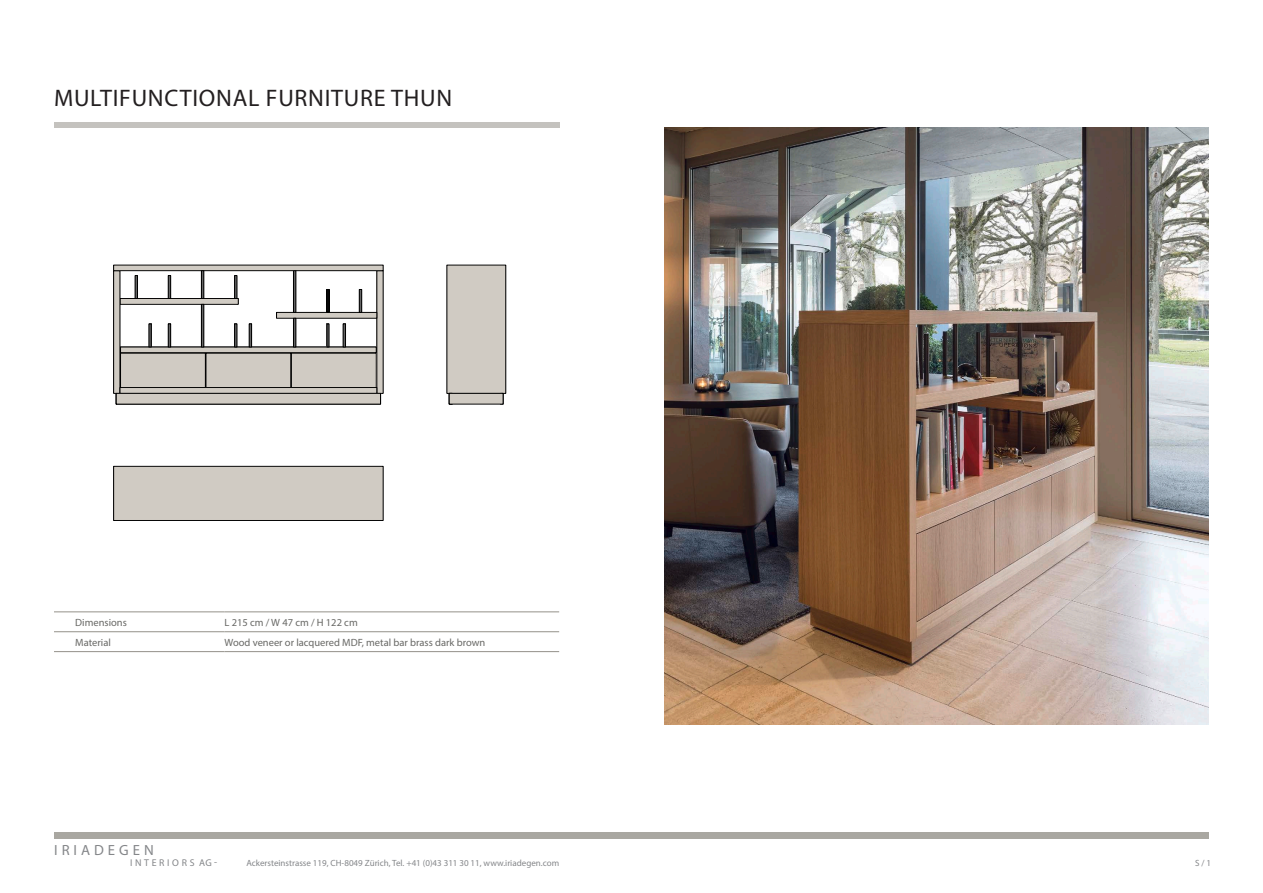
<style>
.page{position:relative;width:1263px;height:893px;background:#fff}
.page>*{position:absolute;margin:0;border:0;box-sizing:border-box;transform-origin:0 0}
.t1{font:24px "Myriad Pro";letter-spacing:.03em;color:#231f20}
.t2{font:14.7px "Myriad Pro";letter-spacing:.27em;color:#848689}
.t3{font:10.5px "Myriad Pro";color:#686865}
.t4{font:9.9px "Myriad Pro";letter-spacing:.27em;color:#848689}
.SCHRIFT_UNTER_BALKEN{font:9px "Myriad Pro";color:#848689}
</style>
<div class="page">
<div style="left:54px;top:832px;width:1155px;height:7px;background:#a9a7a1"></div>
<div style="left:54px;top:122px;width:505px;height:6px;background:#c4c2be"></div>
<img style="left:664px;top:128px;width:545px;height:596px">
<div style="left:120px;top:353px;width:85px;height:34px;background:#d0cbc3"></div>
<div style="left:120px;top:353px;width:86px;height:35px;border:1px solid #000"></div>
<div style="left:206px;top:353px;width:85px;height:34px;background:#d0cbc3"></div>
<div style="left:291px;top:353px;width:85px;height:34px;background:#d0cbc3"></div>
<div style="left:120px;top:298px;width:118px;height:6px;background:#d0cbc3"></div>
<div style="left:120px;top:298px;width:118px;height:7px;border:1px solid #000"></div>
<div style="left:377px;top:271px;width:6px;height:122px;background:#d0cbc3"></div>
<div style="left:114px;top:271px;width:6px;height:122px;background:#d0cbc3"></div>
<div style="left:113px;top:270px;width:7px;height:124px;border:1px solid #000"></div>
<div style="left:120px;top:387px;width:257px;height:6px;background:#d0cbc3"></div>
<div style="left:120px;top:387px;width:257px;height:7px;border:1px solid #000"></div>
<div style="left:114px;top:265px;width:269px;height:6px;background:#d0cbc3"></div>
<div style="left:113px;top:265px;width:270px;height:6px;border:1px solid #000"></div>
<div style="left:120px;top:347px;width:256px;height:6px;background:#d0cbc3"></div>
<div style="left:120px;top:347px;width:256px;height:6px;border:1px solid #000"></div>
<div style="left:276px;top:312px;width:101px;height:6px;background:#d0cbc3"></div>
<div style="left:276px;top:312px;width:101px;height:6px;border:1px solid #000"></div>
<div style="left:201px;top:270px;width:3px;height:29px;border:1px solid #000"></div>
<div style="left:135px;top:275px;width:3px;height:24px;border:1px solid #000"></div>
<div style="left:201px;top:304px;width:3px;height:43px;border:1px solid #000"></div>
<div style="left:293px;top:270px;width:3px;height:43px;border:1px solid #000"></div>
<div style="left:168px;top:275px;width:3px;height:24px;border:1px solid #000"></div>
<div style="left:234px;top:275px;width:3px;height:24px;border:1px solid #000"></div>
<div style="left:149px;top:324px;width:2px;height:23px;border:1px solid #000"></div>
<div style="left:168px;top:324px;width:3px;height:23px;border:1px solid #000"></div>
<div style="left:234px;top:324px;width:3px;height:23px;border:1px solid #000"></div>
<div style="left:249px;top:324px;width:3px;height:23px;border:1px solid #000"></div>
<div style="left:293px;top:318px;width:3px;height:29px;border:1px solid #000"></div>
<div style="left:327px;top:324px;width:2px;height:23px;border:1px solid #000"></div>
<div style="left:343px;top:324px;width:3px;height:23px;border:1px solid #000"></div>
<div style="left:327px;top:289px;width:2px;height:24px;border:1px solid #000"></div>
<div style="left:359px;top:289px;width:3px;height:24px;border:1px solid #000"></div>
<div style="left:116px;top:393px;width:264px;height:11px;background:#d0cbc3"></div>
<div style="left:116px;top:393px;width:265px;height:11px;border:1px solid #000"></div>
<div style="left:114px;top:466px;width:269px;height:54px;background:#d0cbc3"></div>
<div style="left:113px;top:466px;width:270px;height:55px;border:1px solid #000"></div>
<div style="left:447px;top:265px;width:59px;height:128px;background:#d0cbc3"></div>
<div style="left:447px;top:265px;width:59px;height:129px;border:1px solid #000"></div>
<div style="left:449px;top:393px;width:54px;height:11px;background:#d0cbc3"></div>
<div style="left:449px;top:393px;width:54px;height:11px;border:1px solid #000"></div>
<hr style="left:54px;top:611px;width:171px;height:1px;background:#94918a">
<hr style="left:225px;top:611px;width:334px;height:1px;background:#94918a">
<hr style="left:54px;top:631px;width:171px;height:1px;background:#94918a">
<hr style="left:225px;top:631px;width:334px;height:1px;background:#94918a">
<hr style="left:54px;top:651px;width:171px;height:1px;background:#94918a">
<hr style="left:225px;top:651px;width:334px;height:1px;background:#94918a">
<p class="t1" style="left:54px;top:84px;width:400px">MULTIFUNCTIONAL FURNITURE THUN</p>
<p class="t3" style="left:75px;top:616px;width:53px">Dimensions</p>
<p class="t3" style="left:225px;top:616px;width:135px">L 215 cm / W 47 cm / H 122 cm</p>
<p class="t3" style="left:75px;top:636px;width:37px">Material</p>
<p class="t3" style="left:225px;top:636px;width:262px">Wood veneer or lacquered MDF, metal bar brass dark brown</p>
<h2 class="t2" style="left:54px;top:841px;width:101px">IRIADEGEN</h2>
<p class="t4" style="left:130px;top:857px;width:88px">INTERIORS AG -</p>
<p class="SCHRIFT_UNTER_BALKEN" style="left:246px;top:857px;width:314px">Ackersteinstrasse 119, CH-8049 Zürich, Tel. +41 (0)43 311 30 11, www.iriadegen.com</p>
<p class="SCHRIFT_UNTER_BALKEN" style="left:1195px;top:857px;width:17px">S / 1</p>
</div>
